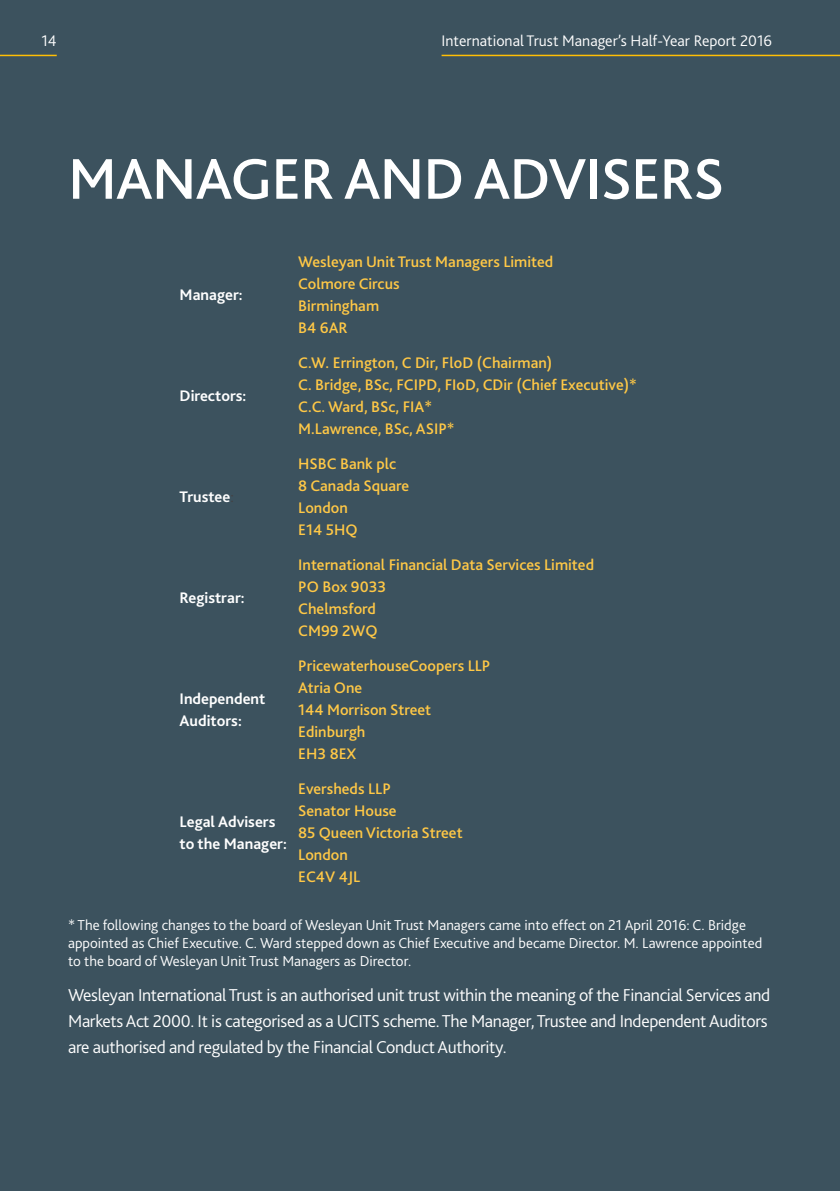
<style>
.page{position:relative;width:840px;height:1191px;background:#fff}
.page>*{position:absolute;margin:0;border:0;box-sizing:border-box;transform-origin:0 0}
.t1{font:500 60px "Bliss 2";letter-spacing:-.015em;color:#fff}
.t2{font:300 18px/26px "Bliss 2";letter-spacing:-.02em;color:#fff}
.t3{font:500 16px/22px "Bliss 2";color:#ffc846}
.t4{font:700 16px/22px "Bliss 2";color:#fff}
.t5{font:300 16px "Bliss 2";color:#fff}
.t6{font:300 15px/18px "Bliss 2";color:#fff}
.s1{font-weight:300;color:#444041}
</style>
<div class="page">
<div style="left:0;top:0;width:839px;height:1191px;background:#3c525e"></div>
<hr style="left:441px;top:55px;width:398px;height:1px;background:#ffbf05">
<hr style="left:0;top:55px;width:57px;height:1px;background:#ffbf05">
<p class="t5" style="left:41px;top:31px;width:17px">14</p>
<p class="t5" style="left:441px;top:31px;width:332px">International Trust Manager’s Half-Year Report 2016</p>
<h1 class="t1" style="left:68px;top:141px;width:657px">MANAGER AND ADVISERS</h1>
<p class="t4" style="left:179px;top:284px;width:65px">Manager:</p>
<p class="t4" style="left:179px;top:385px;width:68px">Directors:</p>
<p class="t4" style="left:179px;top:486px;width:56px">Trustee<span class="s1">:</span></p>
<p class="t4" style="left:179px;top:586px;width:67px">Registrar:</p>
<p class="t4" style="left:179px;top:687px;width:87px">Independent<br>Auditors:</p>
<p class="t3" style="left:298px;top:251px;width:256px">Wesleyan Unit Trust Managers Limited<br>Colmore Circus<br>Birmingham<br>B4 6AR</p>
<p class="t3" style="left:298px;top:352px;width:340px">C.W. Errington, C Dir, FloD (Chairman)<br>C. Bridge, BSc, FCIPD, FIoD, CDir (Chief Executive)* C.C. Ward, BSc, FIA*<br>M.Lawrence, BSc, ASIP*</p>
<p class="t3" style="left:298px;top:453px;width:112px">HSBC Bank plc<br>8 Canada Square<br>London<br>E14 5HQ</p>
<p class="t3" style="left:298px;top:553px;width:297px">International Financial Data Services Limited<br>PO Box 9033<br>Chelmsford<br>CM99 2WQ</p>
<p class="t3" style="left:298px;top:654px;width:193px">PricewaterhouseCoopers LLP<br>Atria One<br>144 Morrison Street<br>Edinburgh<br>EH3 8EX</p>
<p class="t3" style="left:298px;top:777px;width:166px">Eversheds LLP<br>Senator House<br>85 Queen Victoria Street<br>London<br>EC4V 4JL</p>
<p class="t6" style="left:68px;top:916px;width:695px">* The following changes to the board of Wesleyan Unit Trust Managers came into effect on 21 April 2016: C. Bridge appointed as Chief Executive. C. Ward stepped down as Chief Executive and became Director. M. Lawrence appointed to the board of Wesleyan Unit Trust Managers as Director.</p>
<p class="t2" style="left:68px;top:981px;width:703px">Wesleyan International Trust is an authorised unit trust within the meaning of the Financial Services and<br>Markets Act 2000. It is categorised as a UCITS scheme. The Manager, Trustee and Independent Auditors are authorised and regulated by the Financial Conduct Authority.</p>
<p class="t4" style="left:179px;top:810px;width:109px">Legal Advisers to the Manager:</p>
</div>
